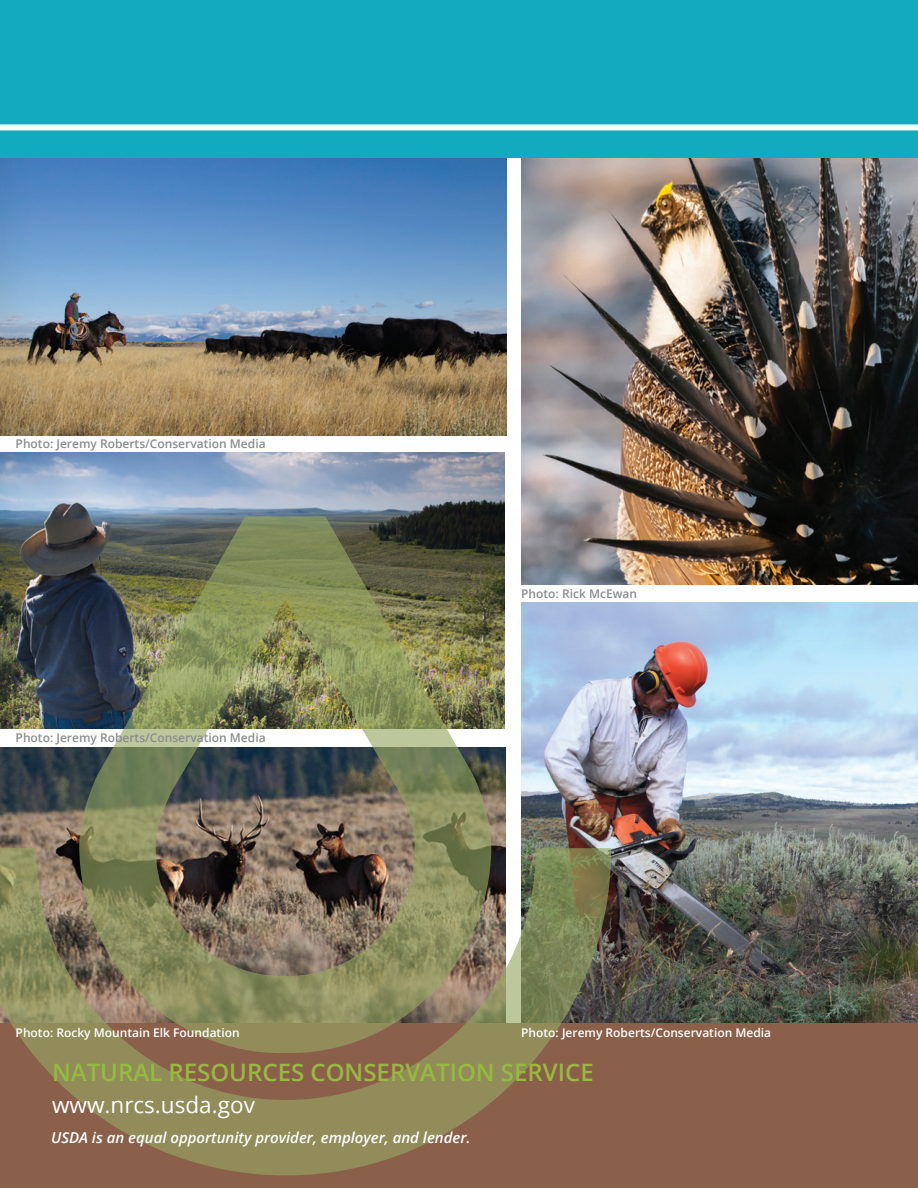
<style>
.page{position:relative;width:918px;height:1188px;background:#fff}
.page>*{position:absolute;margin:0;border:0;box-sizing:border-box;transform-origin:0 0}
.t1{font:600 24px "Open Sans";color:#95bb3e}
.t2{font:22.5px "Open Sans";color:#fff}
.t3{font:italic 600 15px "Open Sans";color:#fff}
.t4{font:600 12px "Open Sans";color:#8a8c8f}
.t5{font:600 12px "Open Sans";color:#fff}
</style>
<div class="page">
<img style="left:0;top:747px;width:505px;height:101px">
<img style="left:521px;top:602px;width:397px;height:422px">
<div style="left:0;top:1024px;width:918px;height:164px;background:#8b604a"></div>
<img style="left:0;top:158px;width:506px;height:277px">
<img style="left:521px;top:158px;width:397px;height:427px">
<img style="left:0;top:452px;width:505px;height:277px">
<div style="left:0;top:0;width:918px;height:158px;background:#11aabf"></div>
<div style="left:0;top:124px;width:918px;height:6px;background:#fff"></div>
<svg style="left:0;top:848px;width:611px;height:327px"></svg>
<img style="left:79px;top:516px;width:413px;height:537px">
<p class="t4" style="left:16px;top:435px;width:251px">Photo: Jeremy Roberts/Conservation Media</p>
<p class="t4" style="left:16px;top:730px;width:251px">Photo: Jeremy Roberts/Conservation Media</p>
<p class="t5" style="left:16px;top:1025px;width:226px">Photo: Rocky Mountain Elk Foundation</p>
<p class="t4" style="left:521px;top:585px;width:117px">Photo: Rick McEwan</p>
<p class="t5" style="left:521px;top:1025px;width:251px">Photo: Jeremy Roberts/Conservation Media</p>
<h1 class="t1" style="left:52px;top:1056px;width:543px">NATURAL RESOURCES CONSERVATION SERVICE</h1>
<h2 class="t2" style="left:52px;top:1089px;width:204px">www.nrcs.usda.gov</h2>
<p class="t3" style="left:51px;top:1127px;width:421px">USDA is an equal opportunity provider, employer, and lender.</p>
</div>
